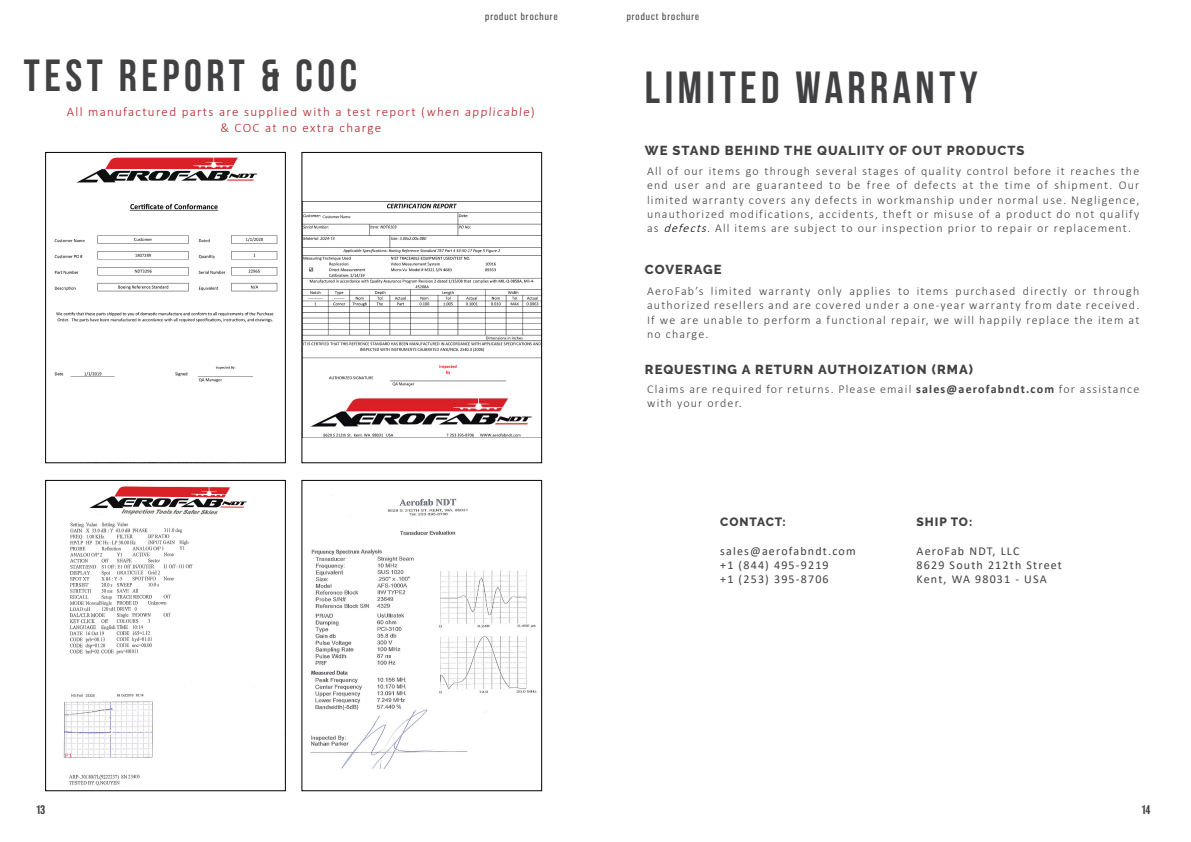
<style>
.page{position:relative;width:1191px;height:842px;background:#fff}
.page>*{position:absolute;margin:0;border:0;box-sizing:border-box;transform-origin:0 0}
.t1{font:45px "Bebas Neue";letter-spacing:.1em;color:#414042}
.t2{font:300 13px/15.6px "Calibri";letter-spacing:.1em;color:#b62227;text-align:center}
.t3{font:800 13px "Raleway";letter-spacing:.08em;color:#414042}
.t4{font:300 12px/14.4px "Calibri";letter-spacing:.1em;color:#414042;text-align:justify}
.t5{font:12px/14.4px "Calibri";letter-spacing:.1em;color:#414042}
.t6{font:800 12px "Raleway";letter-spacing:.075em;color:#414042}
.t7{font:500 11.5px "Balboa";color:#414042}
.t8{font:200 10px "Balboa";letter-spacing:.1em;color:#414042}
.s1{font-style:italic;color:#000101}
.s2{font-weight:700}
</style>
<div class="page">
<img style="left:54px;top:158px;width:224px;height:225px">
<div style="left:45px;top:152px;width:241px;height:311px;border:1px solid #000"></div>
<img style="left:303px;top:201px;width:237px;height:236px">
<div style="left:301px;top:152px;width:241px;height:311px;border:1px solid #000"></div>
<img style="left:63px;top:486px;width:184px;height:300px">
<div style="left:45px;top:480px;width:241px;height:311px;border:1px solid #000"></div>
<img style="left:310px;top:495px;width:227px;height:274px">
<div style="left:301px;top:480px;width:241px;height:311px;border:1px solid #000"></div>
<h1 class="t1" style="left:24px;top:51px;width:335px">TEST REPORT &amp; COC</h1>
<p class="t8" style="left:485px;top:11px;width:74px">product brochure</p>
<p class="t8" style="left:626px;top:11px;width:74px">product brochure</p>
<h1 class="t1" style="left:645px;top:63px;width:334px">LIMITED WARRANTY</h1>
<p class="t2" style="left:67px;top:104px;width:469px">All manufactured parts are supplied with a test report (when applicable) &amp; COC at no extra charge</p>
<p class="t3" style="left:645px;top:143px;width:381px">WE STAND BEHIND THE QUALIITY OF OUT PRODUCTS</p>
<p class="t4" style="left:647px;top:164px;width:494px">All of our items go through several stages of quality control before it reaches the end user and are guaranteed to be free of defects at the time of shipment. Our limited warranty covers any defects in workmanship under normal use. Negligence, unauthorized modifications, accidents, theft or misuse of a product do not qualify as <span class="s1">defects</span>. All items are subject to our inspection prior to repair or replacement.</p>
<p class="t3" style="left:645px;top:262px;width:78px">COVERAGE</p>
<p class="t4" style="left:647px;top:283px;width:494px">AeroFab’s limited warranty only applies to items purchased directly or through authorized resellers and are covered under a one-year warranty from date received.<br>If we are unable to perform a functional repair, we will happily replace the item at no charge.</p>
<p class="t3" style="left:645px;top:362px;width:329px">REQUESTING A RETURN AUTHOIZATION (RMA)</p>
<p class="t4" style="left:647px;top:381px;width:494px">Claims are required for returns. Please email <span class="s2">sales@aerofabndt.com</span> for assistance with your order.</p>
<p class="t6" style="left:720px;top:515px;width:67px">CONTACT:</p>
<p class="t5" style="left:720px;top:543px;width:137px">sales@aerofabndt.com +1 (844) 495-9219<br>+1 (253) 395-8706</p>
<p class="t6" style="left:916px;top:515px;width:57px">SHIP TO:</p>
<p class="t5" style="left:916px;top:543px;width:147px">AeroFab NDT, LLC<br>8629 South 212th Street<br>Kent, WA 98031 - USA</p>
<p class="t7" style="left:36px;top:803px;width:11px">13</p>
<p class="t7" style="left:1141px;top:803px;width:11px">14</p>
</div>
